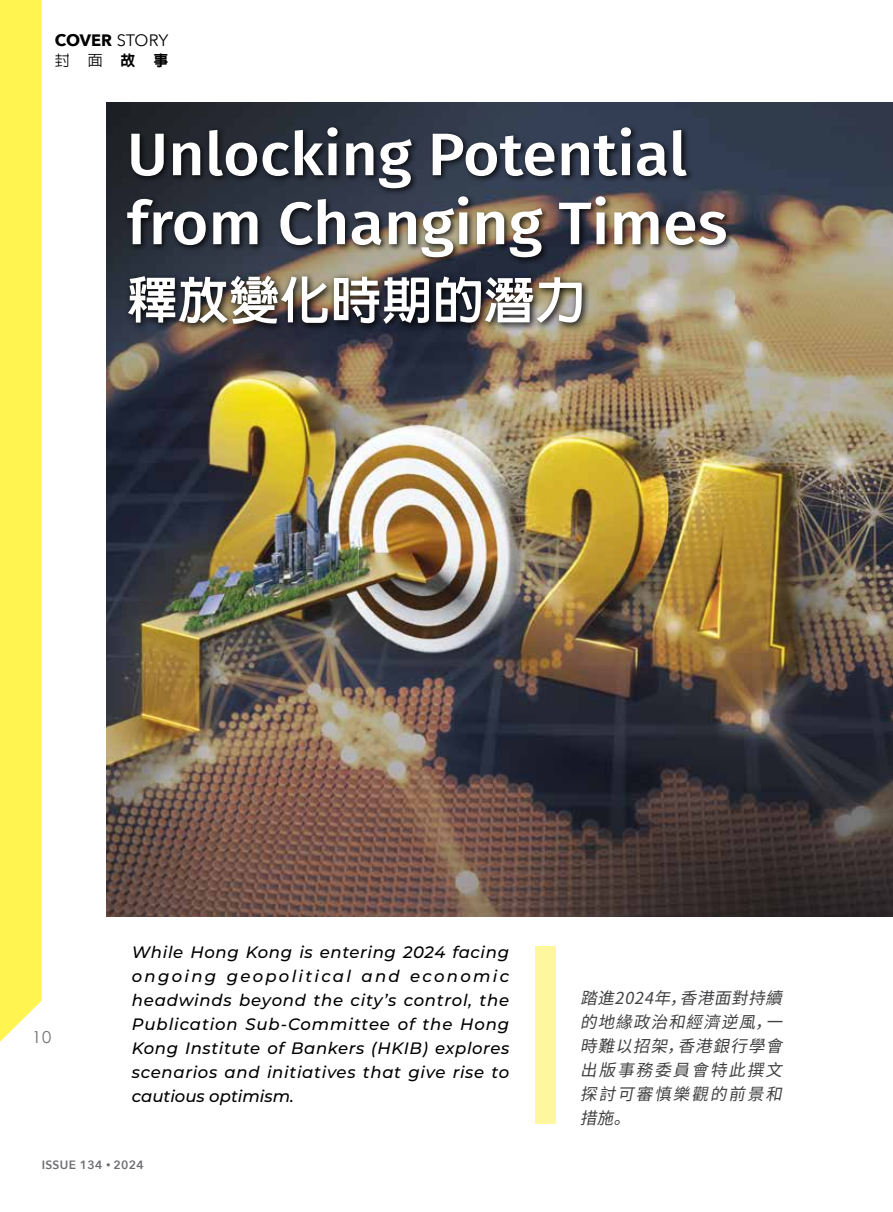
<style>
.page{position:relative;width:893px;height:1212px;background:#fff}
.page>*{position:absolute;margin:0;border:0;box-sizing:border-box;transform-origin:0 0}
.t1{font:500 60px/69px "Fira Sans";color:#fff;scale:1.05 1}
.t2{font:800 51px "AR New Hei B5";color:#fff}
.t3{font:italic 500 16.5px/24px "Montserrat";letter-spacing:.04em;color:#000;text-align:justify}
.t4{font:italic 16.5px/24px "Source Han Sans CN";color:#414042;text-align:justify}
.t5{font:700 16.5px "Avenir Next";letter-spacing:-.005em;color:#000}
.t6{font:16.5px "Century Gothic";color:#6d6e71}
.t7{font:500 15px "AR Hei B5";color:#000}
.t8{font:600 12px "Avenir Next";letter-spacing:.03em;color:#6d6e71}
.s1{font-weight:400}
.s2{font-weight:800}
.s3{font-size:9px}
</style>
<div class="page">
<div style="left:0;top:0;width:42px;height:1042px;background:#fff450"></div>
<img style="left:106px;top:102px;width:787px;height:814px">
<div style="left:535px;top:946px;width:21px;height:177px;background:#fff79d"></div>
<div style="left:124px;top:124px;width:610px;height:141px;background:#000;opacity:.8"></div>
<svg style="left:124px;top:272px;width:467px;height:61px"></svg>
<p class="t5" style="left:55px;top:26px;width:115px">COVER <span class="s1">STORY</span></p>
<p class="t7" style="left:55px;top:53px;width:115px">封面<span class="s2">故事</span></p>
<h1 class="t1" style="left:127px;top:117px;width:574px">Unlocking Potential from Changing Times</h1>
<h2 class="t2" style="left:127px;top:274px;width:460px">釋放變化時期的潛力</h2>
<p class="t6" style="left:32px;top:1027px;width:21px">10</p>
<p class="t3" style="left:132px;top:939px;width:379px">While Hong Kong is entering 2024 facing ongoing geopolitical and economic headwinds beyond the city’s control, the Publication Sub-Committee of the Hong Kong Institute of Bankers (HKIB) explores scenarios and initiatives that give rise to cautious optimism.</p>
<p class="t4" style="left:580px;top:986px;width:212px">踏進2024年，香港面對持續的地緣政治和經濟逆風，一時難以招架，香港銀行學會出版事務委員會特此撰文探討可審慎樂觀的前景和措施。</p>
<p class="t8" style="left:42px;top:1154px;width:104px">ISSUE 134 <span class="s3">•</span> 2024</p>
</div>
